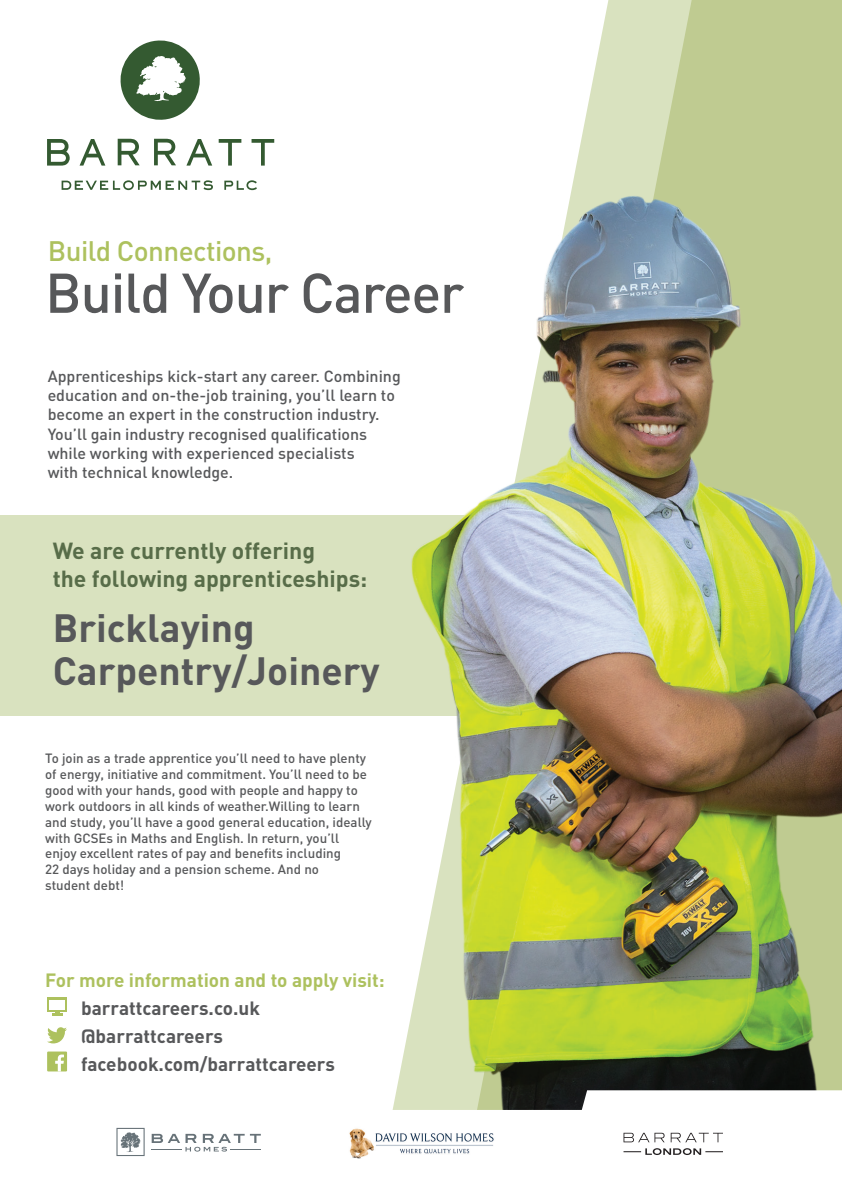
<style>
.page{position:relative;width:842px;height:1191px;background:#fff}
.page>*{position:absolute;margin:0;border:0;box-sizing:border-box;transform-origin:0 0}
.t1{font:500 55.1px "DIN";letter-spacing:-.02em;color:#57585a}
.t2{font:700 38.9px/43px "DIN";color:#57585a}
.t3{font:500 27.8px "DIN";letter-spacing:-.02em;color:#adc15e}
.t4{font:700 23px/27.6px "DIN";color:#586d49}
.t5{font:700 19px/28px "DIN";color:#57585a}
.t6{font:700 19px "DIN";color:#adc15e}
.t7{font:500 16px/19.2px "DIN";color:#57585a}
.t8{font:500 13.3px/15.9px "DIN";color:#57585a}
</style>
<div class="page">
<svg style="left:573px;top:0;width:269px;height:180px;fill:#bfcb91"></svg>
<svg style="left:62px;top:180px;width:151px;height:10px"></svg>
<svg style="left:224px;top:180px;width:33px;height:10px"></svg>
<svg style="left:118px;top:139px;width:22px;height:26px"></svg>
<svg style="left:154px;top:139px;width:22px;height:26px"></svg>
<svg style="left:219px;top:139px;width:22px;height:27px"></svg>
<svg style="left:252px;top:139px;width:22px;height:27px"></svg>
<svg style="left:47px;top:139px;width:23px;height:27px"></svg>
<svg style="left:80px;top:139px;width:25px;height:27px"></svg>
<svg style="left:186px;top:139px;width:26px;height:27px"></svg>
<svg style="left:120px;top:40px;width:80px;height:80px"></svg>
<div style="left:0;top:516px;width:536px;height:200px;background:#d9e2bf"></div>
<img style="left:399px;top:180px;width:443px;height:930px">
<svg style="left:152px;top:1133px;width:109px;height:18px"></svg>
<hr style="left:152px;top:1148px;width:30px;height:1px;background:#677278">
<hr style="left:230px;top:1148px;width:31px;height:1px;background:#677278">
<svg style="left:116px;top:1127px;width:29px;height:29px"></svg>
<img style="left:349px;top:1128px;width:145px;height:31px">
<svg style="left:568px;top:1090px;width:274px;height:65px"></svg>
<svg style="left:47px;top:997px;width:20px;height:15px"></svg>
<svg style="left:52px;top:1011px;width:11px;height:5px"></svg>
<div style="left:49px;top:1000px;width:16px;height:9px;background:#fff"></div>
<svg style="left:47px;top:1027px;width:20px;height:16px"></svg>
<div style="left:47px;top:1051px;width:20px;height:20px;background:#adc15e"></div>
<svg style="left:55px;top:1054px;width:9px;height:17px"></svg>
<h3 class="t3" style="left:48px;top:233px;width:226px">Build Connections,</h3>
<h1 class="t1" style="left:45px;top:258px;width:420px">Build Your Career</h1>
<p class="t7" style="left:48px;top:366px;width:355px">Apprenticeships kick-start any career. Combining education and on-the-job training, you’ll learn to become an expert in the construction industry.<br>You’ll gain industry recognised qualifications while working with experienced specialists<br>with technical knowledge.</p>
<h3 class="t4" style="left:53px;top:536px;width:316px">We are currently offering<br>the following apprenticeships:</h3>
<h2 class="t2" style="left:53px;top:605px;width:328px">Bricklaying<br>Carpentry/Joinery</h2>
<p class="t8" style="left:45px;top:749px;width:328px">To join as a trade apprentice you’ll need to have plenty of energy, initiative and commitment. You’ll need to be good with your hands, good with people and happy to work outdoors in all kinds of weather.Willing to learn and study, you’ll have a good general education, ideally with GCSEs in Maths and English. In return, you’ll enjoy excellent rates of pay and benefits including<br>22 days holiday and a pension scheme. And no<br>student debt!</p>
<h3 class="t6" style="left:45px;top:967px;width:341px">For more information and to apply visit:</h3>
<h3 class="t5" style="left:81px;top:993px;width:255px">barrattcareers.co.uk @barrattcareers facebook.com/barrattcareers</h3>
</div>
